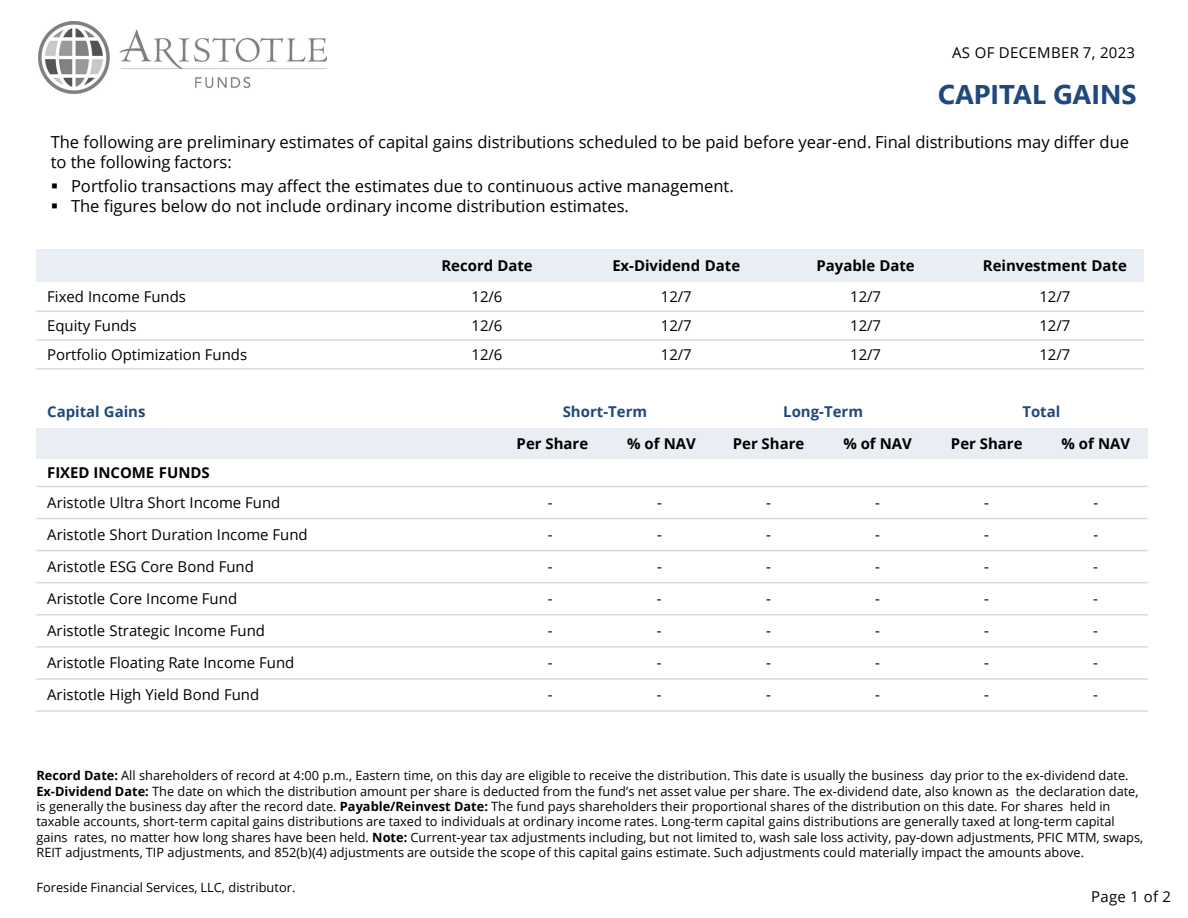
<style>
.page{position:relative;width:1188px;height:918px;background:#fff}
.page>*{position:absolute;margin:0;border:0;box-sizing:border-box;transform-origin:0 0}
.t1{font:700 27px "Segoe UI";color:#1f497d}
.t2{font:16.5px/19.8px "Open Sans";letter-spacing:-.005em;color:#000}
.t3{font:15px "Open Sans";color:#000}
.t4{font:700 15px "Open Sans";color:#000}
.t5{font:700 15px "Open Sans";color:#1f497d}
.t6{font:15px "Open Sans";letter-spacing:.02em;color:#000}
.t7{font:12.75px/15.3px "Open Sans";color:#000}
.s1{font-weight:700}
</style>
<div class="page">
<div style="left:36px;top:249px;width:351px;height:33px;background:#e9edf4"></div>
<div style="left:387px;top:249px;width:189px;height:33px;background:#e9edf4"></div>
<div style="left:576px;top:249px;width:190px;height:33px;background:#e9edf4"></div>
<div style="left:766px;top:249px;width:189px;height:33px;background:#e9edf4"></div>
<div style="left:955px;top:249px;width:189px;height:33px;background:#e9edf4"></div>
<hr style="left:36px;top:311px;width:1108px;height:1px;background:#d9d9d9">
<hr style="left:36px;top:339px;width:1108px;height:2px;background:#d9d9d9">
<hr style="left:36px;top:368px;width:1108px;height:2px;background:#d9d9d9">
<img style="left:38px;top:22px;width:288px;height:71px">
<div style="left:36px;top:428px;width:457px;height:31px;background:#e9edf4"></div>
<div style="left:493px;top:428px;width:109px;height:31px;background:#e9edf4"></div>
<div style="left:602px;top:428px;width:109px;height:31px;background:#e9edf4"></div>
<div style="left:711px;top:428px;width:109px;height:31px;background:#e9edf4"></div>
<div style="left:820px;top:428px;width:110px;height:31px;background:#e9edf4"></div>
<div style="left:930px;top:428px;width:109px;height:31px;background:#e9edf4"></div>
<div style="left:1039px;top:428px;width:109px;height:31px;background:#e9edf4"></div>
<hr style="left:36px;top:486px;width:1112px;height:1px;background:#d9d9d9">
<hr style="left:36px;top:518px;width:1112px;height:1px;background:#d9d9d9">
<hr style="left:36px;top:550px;width:1112px;height:1px;background:#d9d9d9">
<hr style="left:36px;top:582px;width:1112px;height:1px;background:#d9d9d9">
<hr style="left:36px;top:614px;width:1112px;height:2px;background:#d9d9d9">
<hr style="left:36px;top:646px;width:1112px;height:2px;background:#d9d9d9">
<hr style="left:36px;top:678px;width:1112px;height:2px;background:#d9d9d9">
<hr style="left:36px;top:710px;width:1112px;height:2px;background:#d9d9d9">
<p class="t6" style="left:952px;top:42px;width:185px">AS OF DECEMBER 7, 2023</p>
<p class="t1" style="left:938px;top:69px;width:200px">CAPITAL GAINS</p>
<p class="t2" style="left:51px;top:131px;width:1080px">The following are preliminary estimates of capital gains distributions scheduled to be paid before year-end. Final distributions may differ due to the following factors:</p>
<p class="t2" style="left:51px;top:176px;width:685px">▪ Portfolio transactions may affect the estimates due to continuous active management.</p>
<p class="t2" style="left:51px;top:195px;width:580px">▪ The figures below do not include ordinary income distribution estimates.</p>
<p class="t4" style="left:441px;top:255px;width:93px">Record Date</p>
<p class="t4" style="left:612px;top:255px;width:129px">Ex-Dividend Date</p>
<p class="t4" style="left:817px;top:255px;width:100px">Payable Date</p>
<p class="t4" style="left:983px;top:255px;width:146px">Reinvestment Date</p>
<p class="t3" style="left:47px;top:286px;width:140px">Fixed Income Funds</p>
<p class="t3" style="left:472px;top:286px;width:32px">12/6</p>
<p class="t3" style="left:661px;top:286px;width:32px">12/7</p>
<p class="t3" style="left:850px;top:286px;width:32px">12/7</p>
<p class="t3" style="left:1040px;top:286px;width:32px">12/7</p>
<p class="t3" style="left:47px;top:315px;width:91px">Equity Funds</p>
<p class="t3" style="left:472px;top:315px;width:32px">12/6</p>
<p class="t3" style="left:661px;top:315px;width:32px">12/7</p>
<p class="t3" style="left:850px;top:315px;width:32px">12/7</p>
<p class="t3" style="left:1040px;top:315px;width:32px">12/7</p>
<p class="t3" style="left:47px;top:344px;width:202px">Portfolio Optimization Funds</p>
<p class="t3" style="left:472px;top:344px;width:32px">12/6</p>
<p class="t3" style="left:661px;top:344px;width:32px">12/7</p>
<p class="t3" style="left:850px;top:344px;width:32px">12/7</p>
<p class="t3" style="left:1040px;top:344px;width:32px">12/7</p>
<p class="t5" style="left:47px;top:401px;width:100px">Capital Gains</p>
<p class="t5" style="left:563px;top:401px;width:86px">Short-Term</p>
<p class="t5" style="left:783px;top:401px;width:81px">Long-Term</p>
<p class="t5" style="left:1022px;top:401px;width:39px">Total</p>
<p class="t4" style="left:517px;top:433px;width:73px">Per Share</p>
<p class="t4" style="left:627px;top:433px;width:70px">% of NAV</p>
<p class="t4" style="left:733px;top:433px;width:73px">Per Share</p>
<p class="t4" style="left:843px;top:433px;width:70px">% of NAV</p>
<p class="t4" style="left:951px;top:433px;width:73px">Per Share</p>
<p class="t4" style="left:1061px;top:433px;width:70px">% of NAV</p>
<p class="t4" style="left:47px;top:462px;width:164px">FIXED INCOME FUNDS</p>
<p class="t3" style="left:47px;top:492px;width:235px">Aristotle Ultra Short Income Fund</p>
<p class="t3" style="left:548px;top:492px;width:6px">-</p>
<p class="t3" style="left:657px;top:492px;width:6px">-</p>
<p class="t3" style="left:766px;top:492px;width:6px">-</p>
<p class="t3" style="left:875px;top:492px;width:6px">-</p>
<p class="t3" style="left:984px;top:492px;width:6px">-</p>
<p class="t3" style="left:1093px;top:492px;width:6px">-</p>
<p class="t3" style="left:47px;top:524px;width:262px">Aristotle Short Duration Income Fund</p>
<p class="t3" style="left:548px;top:524px;width:6px">-</p>
<p class="t3" style="left:657px;top:524px;width:6px">-</p>
<p class="t3" style="left:766px;top:524px;width:6px">-</p>
<p class="t3" style="left:875px;top:524px;width:6px">-</p>
<p class="t3" style="left:984px;top:524px;width:6px">-</p>
<p class="t3" style="left:1093px;top:524px;width:6px">-</p>
<p class="t3" style="left:47px;top:556px;width:208px">Aristotle ESG Core Bond Fund</p>
<p class="t3" style="left:548px;top:556px;width:6px">-</p>
<p class="t3" style="left:657px;top:556px;width:6px">-</p>
<p class="t3" style="left:766px;top:556px;width:6px">-</p>
<p class="t3" style="left:875px;top:556px;width:6px">-</p>
<p class="t3" style="left:984px;top:556px;width:6px">-</p>
<p class="t3" style="left:1093px;top:556px;width:6px">-</p>
<p class="t3" style="left:47px;top:588px;width:192px">Aristotle Core Income Fund</p>
<p class="t3" style="left:548px;top:588px;width:6px">-</p>
<p class="t3" style="left:657px;top:588px;width:6px">-</p>
<p class="t3" style="left:766px;top:588px;width:6px">-</p>
<p class="t3" style="left:875px;top:588px;width:6px">-</p>
<p class="t3" style="left:984px;top:588px;width:6px">-</p>
<p class="t3" style="left:1093px;top:588px;width:6px">-</p>
<p class="t3" style="left:47px;top:620px;width:219px">Aristotle Strategic Income Fund</p>
<p class="t3" style="left:548px;top:620px;width:6px">-</p>
<p class="t3" style="left:657px;top:620px;width:6px">-</p>
<p class="t3" style="left:766px;top:620px;width:6px">-</p>
<p class="t3" style="left:875px;top:620px;width:6px">-</p>
<p class="t3" style="left:984px;top:620px;width:6px">-</p>
<p class="t3" style="left:1093px;top:620px;width:6px">-</p>
<p class="t3" style="left:47px;top:652px;width:249px">Aristotle Floating Rate Income Fund</p>
<p class="t3" style="left:548px;top:652px;width:6px">-</p>
<p class="t3" style="left:657px;top:652px;width:6px">-</p>
<p class="t3" style="left:766px;top:652px;width:6px">-</p>
<p class="t3" style="left:875px;top:652px;width:6px">-</p>
<p class="t3" style="left:984px;top:652px;width:6px">-</p>
<p class="t3" style="left:1093px;top:652px;width:6px">-</p>
<p class="t3" style="left:47px;top:685px;width:214px">Aristotle High Yield Bond Fund</p>
<p class="t3" style="left:548px;top:685px;width:6px">-</p>
<p class="t3" style="left:657px;top:685px;width:6px">-</p>
<p class="t3" style="left:766px;top:685px;width:6px">-</p>
<p class="t3" style="left:875px;top:685px;width:6px">-</p>
<p class="t3" style="left:984px;top:685px;width:6px">-</p>
<p class="t3" style="left:1093px;top:685px;width:6px">-</p>
<p class="t7" style="left:36px;top:768px;width:1108px"><span class="s1">Record Date:</span> All shareholders of record at 4:00 p.m., Eastern time, on this day are eligible to receive the distribution. This date is usually the business day prior to the ex-dividend date.<br><span class="s1">Ex-Dividend Date:</span> The date on which the distribution amount per share is deducted from the fund’s net asset value per share. The ex-dividend date, also known as the declaration date, is generally the business day after the record date. <span class="s1">Payable/Reinvest Date:</span> The fund pays shareholders their proportional shares of the distribution on this date. For shares held in taxable accounts, short-term capital gains distributions are taxed to individuals at ordinary income rates. Long-term capital gains distributions are generally taxed at long-term capital gains rates, no matter how long shares have been held. <span class="s1">Note:</span> Current-year tax adjustments including, but not limited to, wash sale loss activity, pay-down adjustments, PFIC MTM, swaps, REIT adjustments, TIP adjustments, and 852(b)(4) adjustments are outside the scope of this capital gains estimate. Such adjustments could materially impact the amounts above.</p>
<p class="t7" style="left:36px;top:879px;width:260px">Foreside Financial Services, LLC, distributor.</p>
<p class="t3" style="left:1091px;top:887px;width:82px">Page 1 of 2</p>
</div>
